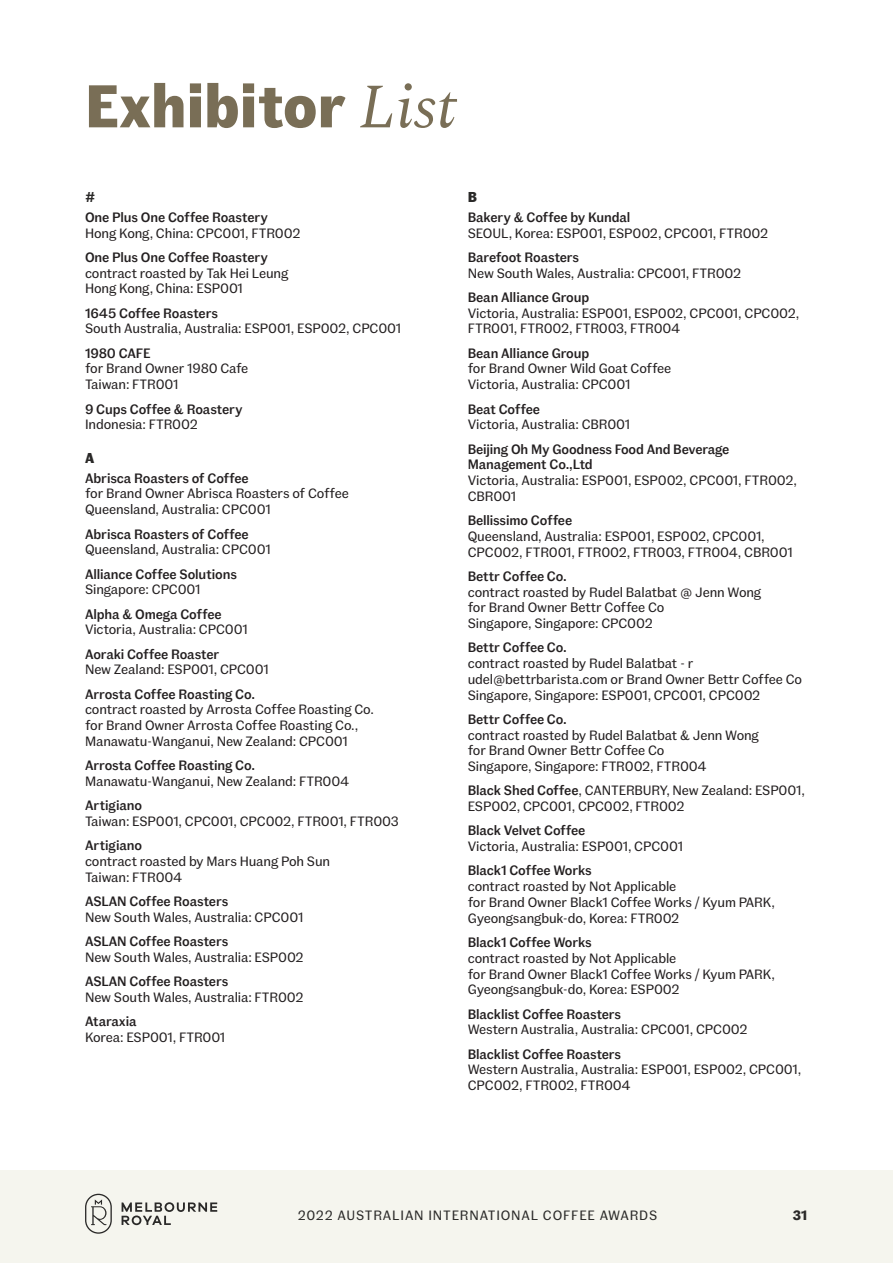
<style>
.page{position:relative;width:893px;height:1263px;background:#fff}
.page>*{position:absolute;margin:0;border:0;box-sizing:border-box;transform-origin:0 0}
.t1{font:700 60px "Fann Grotesque Pro";color:#796e56}
.t2{font:700 14.25px "Fann Grotesque Pro";color:#2a2928}
.t3{font:13.5px/15.8px "Fann Grotesque Pro";letter-spacing:-.01em;color:#231f20}
.t4{font:500 13.5px/15.8px "Fann Grotesque Pro";letter-spacing:-.01em;color:#231f20}
.t5{font:13.5px "Fann Grotesque Pro";letter-spacing:.06em;color:#2a2928}
.t6{font:700 13.5px "Fann Grotesque Pro";color:#2a2928}
.s1{font-family:"Spectral";font-weight:400;font-style:italic;font-size:63px}
.s2{font-weight:500}
</style>
<div class="page">
<div style="left:0;top:1169px;width:893px;height:94px;background:#f5f5ee"></div>
<svg style="left:85px;top:1194px;width:132px;height:40px"></svg>
<h1 class="t1" style="left:85px;top:70px;width:372px">Exhibitor <span class="s1">List</span></h1>
<p class="t2" style="left:85px;top:188px;width:12px">#</p>
<p class="t4" style="left:85px;top:210px;width:184px">One Plus One Coffee Roastery</p>
<p class="t3" style="left:85px;top:225px;width:217px">Hong Kong, China: CPC001, FTR002</p>
<p class="t4" style="left:85px;top:250px;width:184px">One Plus One Coffee Roastery</p>
<p class="t3" style="left:85px;top:265px;width:205px">contract roasted by Tak Hei Leung<br>Hong Kong, China: ESP001</p>
<p class="t4" style="left:85px;top:305px;width:134px">1645 Coffee Roasters</p>
<p class="t3" style="left:85px;top:321px;width:318px">South Australia, Australia: ESP001, ESP002, CPC001</p>
<p class="t4" style="left:85px;top:345px;width:67px">1980 CAFE</p>
<p class="t3" style="left:85px;top:361px;width:165px">for Brand Owner 1980 Cafe<br>Taiwan: FTR001</p>
<p class="t4" style="left:85px;top:401px;width:159px">9 Cups Coffee &amp; Roastery</p>
<p class="t3" style="left:85px;top:417px;width:114px">Indonesia: FTR002</p>
<p class="t2" style="left:85px;top:449px;width:11px">A</p>
<p class="t4" style="left:85px;top:470px;width:165px">Abrisca Roasters of Coffee</p>
<p class="t3" style="left:85px;top:486px;width:265px">for Brand Owner Abrisca Roasters of Coffee<br>Queensland, Australia: CPC001</p>
<p class="t4" style="left:85px;top:526px;width:165px">Abrisca Roasters of Coffee</p>
<p class="t3" style="left:85px;top:542px;width:187px">Queensland, Australia: CPC001</p>
<p class="t4" style="left:85px;top:566px;width:154px">Alliance Coffee Solutions</p>
<p class="t3" style="left:85px;top:582px;width:117px">Singapore: CPC001</p>
<p class="t4" style="left:85px;top:606px;width:138px">Alpha &amp; Omega Coffee</p>
<p class="t3" style="left:85px;top:622px;width:164px">Victoria, Australia: CPC001</p>
<p class="t4" style="left:85px;top:646px;width:136px">Aoraki Coffee Roaster</p>
<p class="t3" style="left:85px;top:662px;width:185px">New Zealand: ESP001, CPC001</p>
<p class="t4" style="left:85px;top:686px;width:171px">Arrosta Coffee Roasting Co.</p>
<p class="t3" style="left:85px;top:702px;width:290px">contract roasted by Arrosta Coffee Roasting Co. for Brand Owner Arrosta Coffee Roasting Co.,<br>Manawatu-Wanganui, New Zealand: CPC001</p>
<p class="t4" style="left:85px;top:758px;width:171px">Arrosta Coffee Roasting Co.</p>
<p class="t3" style="left:85px;top:773px;width:266px">Manawatu-Wanganui, New Zealand: FTR004</p>
<p class="t4" style="left:85px;top:798px;width:59px">Artigiano</p>
<p class="t3" style="left:85px;top:813px;width:315px">Taiwan: ESP001, CPC001, CPC002, FTR001, FTR003</p>
<p class="t4" style="left:85px;top:838px;width:59px">Artigiano</p>
<p class="t3" style="left:85px;top:853px;width:247px">contract roasted by Mars Huang Poh Sun<br>Taiwan: FTR004</p>
<p class="t4" style="left:85px;top:894px;width:145px">ASLAN Coffee Roasters</p>
<p class="t3" style="left:85px;top:909px;width:220px">New South Wales, Australia: CPC001</p>
<p class="t4" style="left:85px;top:934px;width:145px">ASLAN Coffee Roasters</p>
<p class="t3" style="left:85px;top:949px;width:220px">New South Wales, Australia: ESP002</p>
<p class="t4" style="left:85px;top:974px;width:145px">ASLAN Coffee Roasters</p>
<p class="t3" style="left:85px;top:989px;width:220px">New South Wales, Australia: FTR002</p>
<p class="t4" style="left:85px;top:1014px;width:53px">Ataraxia</p>
<p class="t3" style="left:85px;top:1029px;width:142px">Korea: ESP001, FTR001</p>
<p class="t2" style="left:468px;top:188px;width:11px">B</p>
<p class="t4" style="left:468px;top:210px;width:164px">Bakery &amp; Coffee by Kundal</p>
<p class="t3" style="left:468px;top:225px;width:302px">SEOU L, Korea: ESP001, ESP002, CPC001, FTR002</p>
<p class="t4" style="left:468px;top:250px;width:113px">Barefoot Roasters</p>
<p class="t3" style="left:468px;top:265px;width:275px">New South Wales, Australia: CPC001, FTR002</p>
<p class="t4" style="left:468px;top:290px;width:123px">Bean Alliance Group</p>
<p class="t3" style="left:468px;top:305px;width:333px">Victoria, Australia: ESP001, ESP002, CPC001, CPC002,<br>FTR001, FTR002, FTR003, FTR004</p>
<p class="t4" style="left:468px;top:345px;width:123px">Bean Alliance Group</p>
<p class="t3" style="left:468px;top:361px;width:205px">for Brand Owner Wild Goat Coffee<br>Victoria, Australia: CPC001</p>
<p class="t4" style="left:468px;top:401px;width:74px">Beat Coffee</p>
<p class="t3" style="left:468px;top:417px;width:164px">Victoria, Australia: CBR001</p>
<p class="t4" style="left:468px;top:441px;width:263px">Beijing Oh My Goodness Food And Beverage<br>Management Co.,Ltd</p>
<p class="t3" style="left:468px;top:473px;width:331px">Victoria, Australia: ESP001, ESP002, CPC001, FTR002,<br>CBR001</p>
<p class="t4" style="left:468px;top:513px;width:106px">Bellissimo Coffee</p>
<p class="t3" style="left:468px;top:528px;width:326px">Queensland, Australia: ESP001, ESP002, CPC001,<br>CPC002, FTR001, FTR002, FTR003, FTR004, CBR001</p>
<p class="t4" style="left:468px;top:569px;width:101px">Bettr Coffee Co.</p>
<p class="t3" style="left:468px;top:584px;width:295px">contract roasted by Rudel Balatbat @ Jenn Wong for Brand Owner Bettr Coffee Co<br>Singapore, Singapore: CPC002</p>
<p class="t4" style="left:468px;top:640px;width:101px">Bettr Coffee Co.</p>
<p class="t3" style="left:468px;top:656px;width:336px">contract roasted by Rudel Balatbat - r udel@bettrbarista.com or Brand Owner Bettr Coffee Co<br>Singapore, Singapore: ESP001, CPC001, CPC002</p>
<p class="t4" style="left:468px;top:712px;width:101px">Bettr Coffee Co.</p>
<p class="t3" style="left:468px;top:727px;width:293px">contract roasted by Rudel Balatbat &amp; Jenn Wong for Brand Owner Bettr Coffee Co<br>Singapore, Singapore: FTR002, FTR004</p>
<p class="t3" style="left:468px;top:783px;width:339px"><span class="s2">Black Shed Coffee</span>, CANTERBU RY, New Zealand: ESP001,<br>ESP002, CPC001, CPC002, FTR002</p>
<p class="t4" style="left:468px;top:823px;width:119px">Black Velvet Coffee</p>
<p class="t3" style="left:468px;top:839px;width:217px">Victoria, Australia: ESP001, CPC001</p>
<p class="t4" style="left:468px;top:863px;width:126px">Black1 Coffee Works</p>
<p class="t3" style="left:468px;top:879px;width:309px">contract roasted by Not Applicable<br>for Brand Owner Black1 Coffee Works / Kyum PARK,<br>Gyeongsangbuk-do, Korea: FTR002</p>
<p class="t4" style="left:468px;top:935px;width:126px">Black1 Coffee Works</p>
<p class="t3" style="left:468px;top:950px;width:309px">contract roasted by Not Applicable<br>for Brand Owner Black1 Coffee Works / Kyum PARK,<br>Gyeongsangbuk-do, Korea: ESP002</p>
<p class="t4" style="left:468px;top:1006px;width:155px">Blacklist Coffee Roasters</p>
<p class="t3" style="left:468px;top:1022px;width:281px">Western Australia, Australia: CPC001, CPC002</p>
<p class="t4" style="left:468px;top:1046px;width:155px">Blacklist Coffee Roasters</p>
<p class="t3" style="left:468px;top:1062px;width:335px">Western Australia, Australia: ESP001, ESP002, CPC001,<br>CPC002, FTR002, FTR004</p>
<p class="t5" style="left:298px;top:1207px;width:361px">2022 AUSTRALIAN INTERNATIONAL COFFEE AWARDS</p>
<p class="t6" style="left:793px;top:1207px;width:16px">31</p>
</div>
